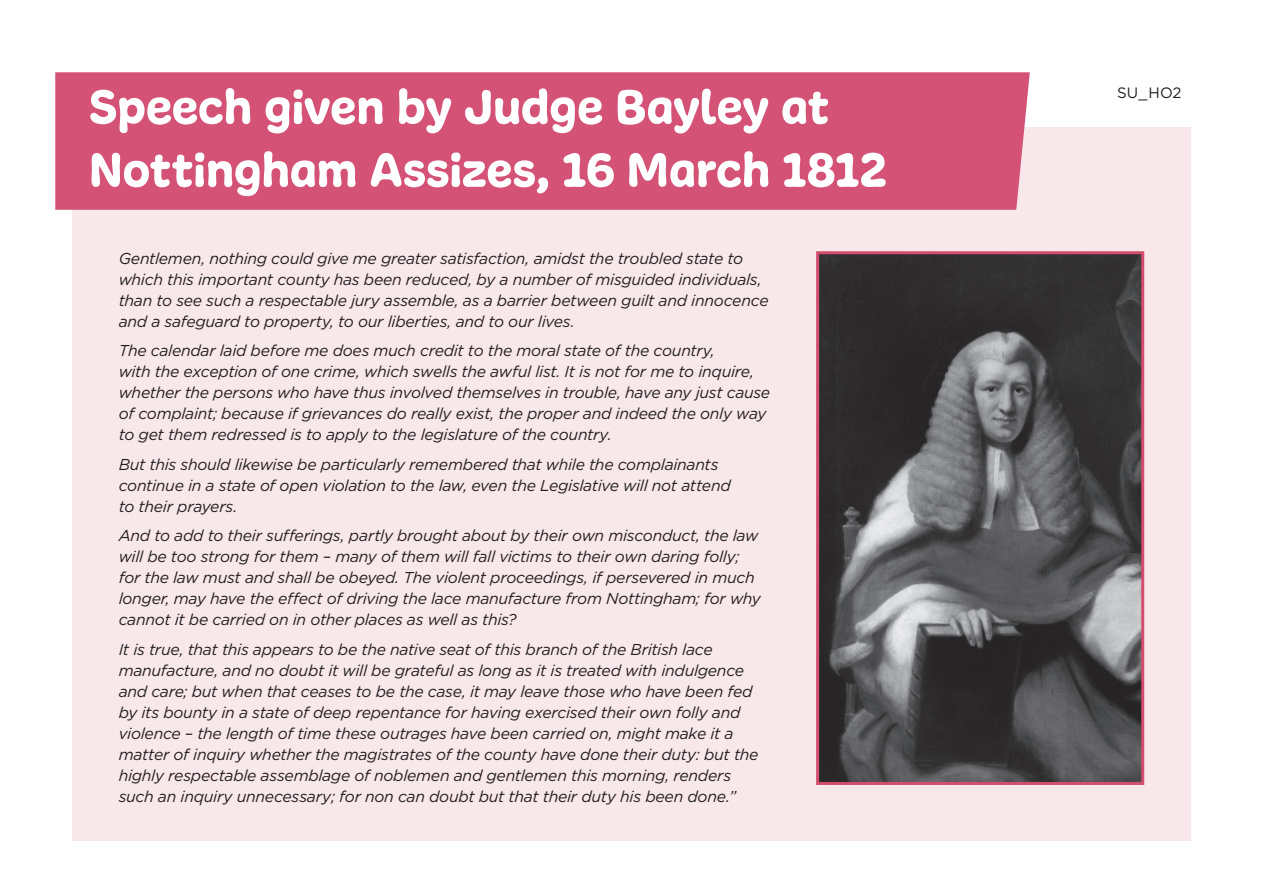
<style>
.page{position:relative;width:1263px;height:893px;background:#fff}
.page>*{position:absolute;margin:0;border:0;box-sizing:border-box;transform-origin:0 0}
.t1{font:51px/63px "Freude";color:#fff}
.t2{font:italic 15.75px/21px "Gotham";letter-spacing:-.02em;color:#231f20}
.t3{font:15px "Gotham";color:#231f20}
</style>
<div class="page">
<div style="left:72px;top:127px;width:1119px;height:713px;background:#f9e8eb"></div>
<div style="left:55px;top:72px;width:975px;height:138px;background:#d55277"></div>
<img style="left:820px;top:255px;width:320px;height:526px">
<div style="left:816px;top:251px;width:328px;height:534px;border:3px solid #d24d6e"></div>
<h1 class="t1" style="left:89px;top:76px;width:799px">Speech given by Judge Bayley at<br>Nottingham Assizes, 16 March 1812</h1>
<p class="t3" style="left:1117px;top:84px;width:66px">SU_HO2</p>
<p class="t2" style="left:119px;top:248px;width:651px">Gentlemen, nothing could give me greater satisfaction, amidst the troubled state to which this important county has been reduced, by a number of misguided individuals, than to see such a respectable jury assemble, as a barrier between guilt and innocence and a safeguard to property, to our liberties, and to our lives.</p>
<p class="t2" style="left:119px;top:340px;width:653px">The calendar laid before me does much credit to the moral state of the country,<br>with the exception of one crime, which swells the awful list. It is not for me to inquire, whether the persons who have thus involved themselves in trouble, have any just cause of complaint; because if grievances do really exist, the proper and indeed the only way to get them redressed is to apply to the legislature of the country.</p>
<p class="t2" style="left:119px;top:454px;width:614px">But this should likewise be particularly remembered that while the complainants continue in a state of open violation to the law, even the Legislative will not attend to their prayers.</p>
<p class="t2" style="left:119px;top:525px;width:644px">And to add to their sufferings, partly brought about by their own misconduct, the law will be too strong for them – many of them will fall victims to their own daring folly; for the law must and shall be obeyed. The violent proceedings, if persevered in much longer, may have the effect of driving the lace manufacture from Nottingham; for why cannot it be carried on in other places as well as this?</p>
<p class="t2" style="left:119px;top:639px;width:641px">It is true, that this appears to be the native seat of this branch of the British lace manufacture, and no doubt it will be grateful as long as it is treated with indulgence and care; but when that ceases to be the case, it may leave those who have been fed by its bounty in a state of deep repentance for having exercised their own folly and violence – the length of time these outrages have been carried on, might make it a matter of inquiry whether the magistrates of the county have done their duty: but the highly respectable assemblage of noblemen and gentlemen this morning, renders such an inquiry unnecessary; for non can doubt but that their duty his been done.”</p>
</div>
